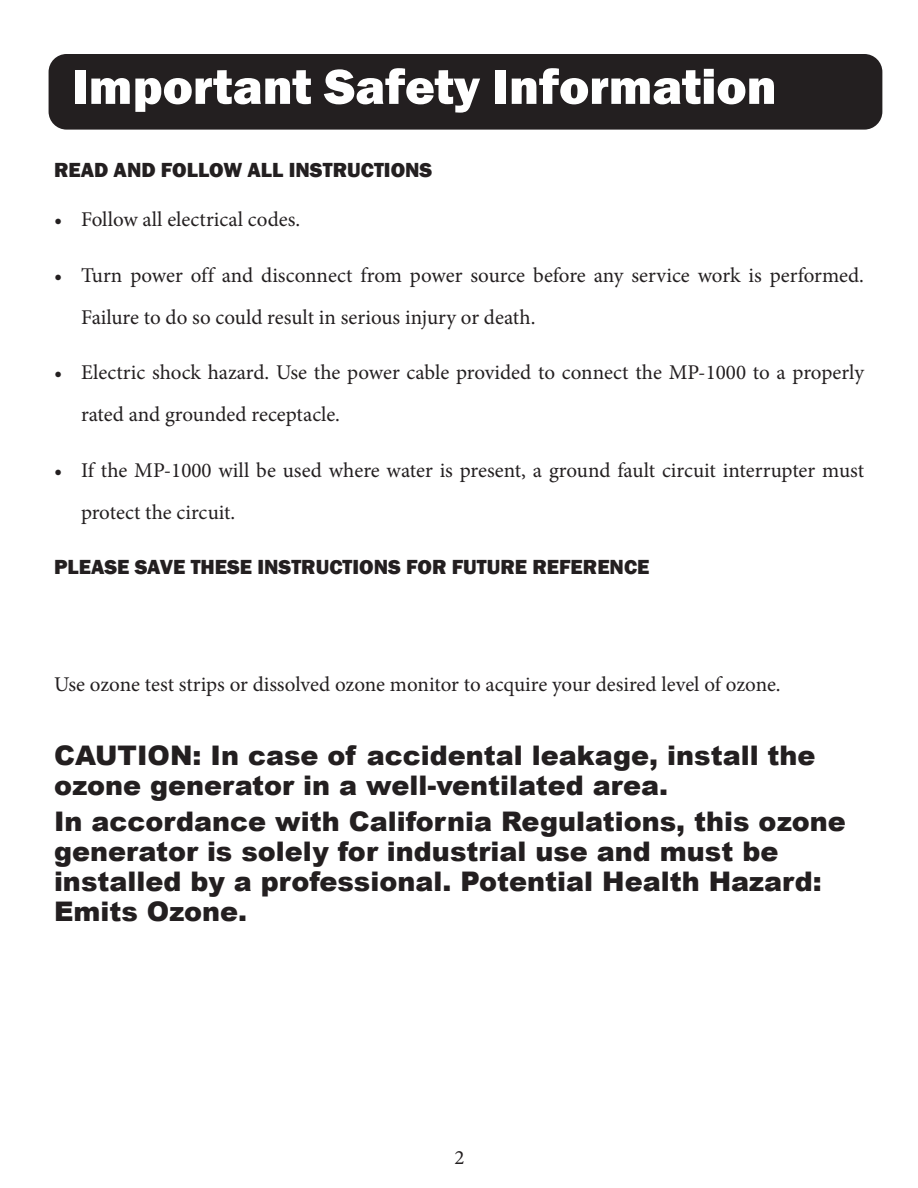
<style>
.page{position:relative;width:918px;height:1188px;background:#fff}
.page>*{position:absolute;margin:0;border:0;box-sizing:border-box;transform-origin:0 0}
.Features{font:800 51px "Franklin Gothic";color:#fff}
.Table_Text_3{font:900 27px/30px "Arial";color:#231f20}
.Table_Text_3-2{font:21px/42px "Minion Pro";color:#231f20}
.Table_Text_3-3{font:800 21px "Franklin Gothic";color:#231f20}
.product{font:20.4px "Minion Pro";color:#231f20}
</style>
<div class="page">
<div style="left:49px;top:54px;width:833px;height:76px;background:#231f20;border-radius:18px"></div>
<p class="Features" style="left:72px;top:54px;width:706px">Important Safety Information</p>
<p class="Table_Text_3-3" style="left:54px;top:157px;width:380px">READ AND FOLLOW ALL INSTRUCTIONS</p>
<p class="Table_Text_3-2" style="left:54px;top:198px;width:248px">• Follow all electrical codes.</p>
<p class="Table_Text_3-2" style="left:81px;top:254px;width:784px;text-indent:-27px">• Turn power off and disconnect from power source before any service work is performed.<br>Failure to do so could result in serious injury or death.</p>
<p class="Table_Text_3-2" style="left:81px;top:351px;width:785px;text-indent:-27px">• Electric shock hazard. Use the power cable provided to connect the MP-1000 to a properly rated and grounded receptacle.</p>
<p class="Table_Text_3-2" style="left:81px;top:449px;width:785px;text-indent:-27px">• If the MP-1000 will be used where water is present, a ground fault circuit interrupter must protect the circuit.</p>
<p class="Table_Text_3-3" style="left:54px;top:553px;width:597px">PLEASE SAVE THESE INSTRUCTIONS FOR FUTURE REFERENCE</p>
<p class="Table_Text_3-2" style="left:54px;top:663px;width:728px">Use ozone test strips or dissolved ozone monitor to acquire your desired level of ozone.</p>
<p class="Table_Text_3" style="left:54px;top:739px;width:763px">CAUTION: In case of accidental leakage, install the ozone generator in a well-ventilated area.</p>
<p class="Table_Text_3" style="left:54px;top:806px;width:793px">In accordance with California Regulations, this ozone generator is solely for industrial use and must be installed by a professional. Potential Health Hazard:<br>Emits Ozone.</p>
<p class="product" style="left:454px;top:1144px;width:12px">2</p>
</div>
